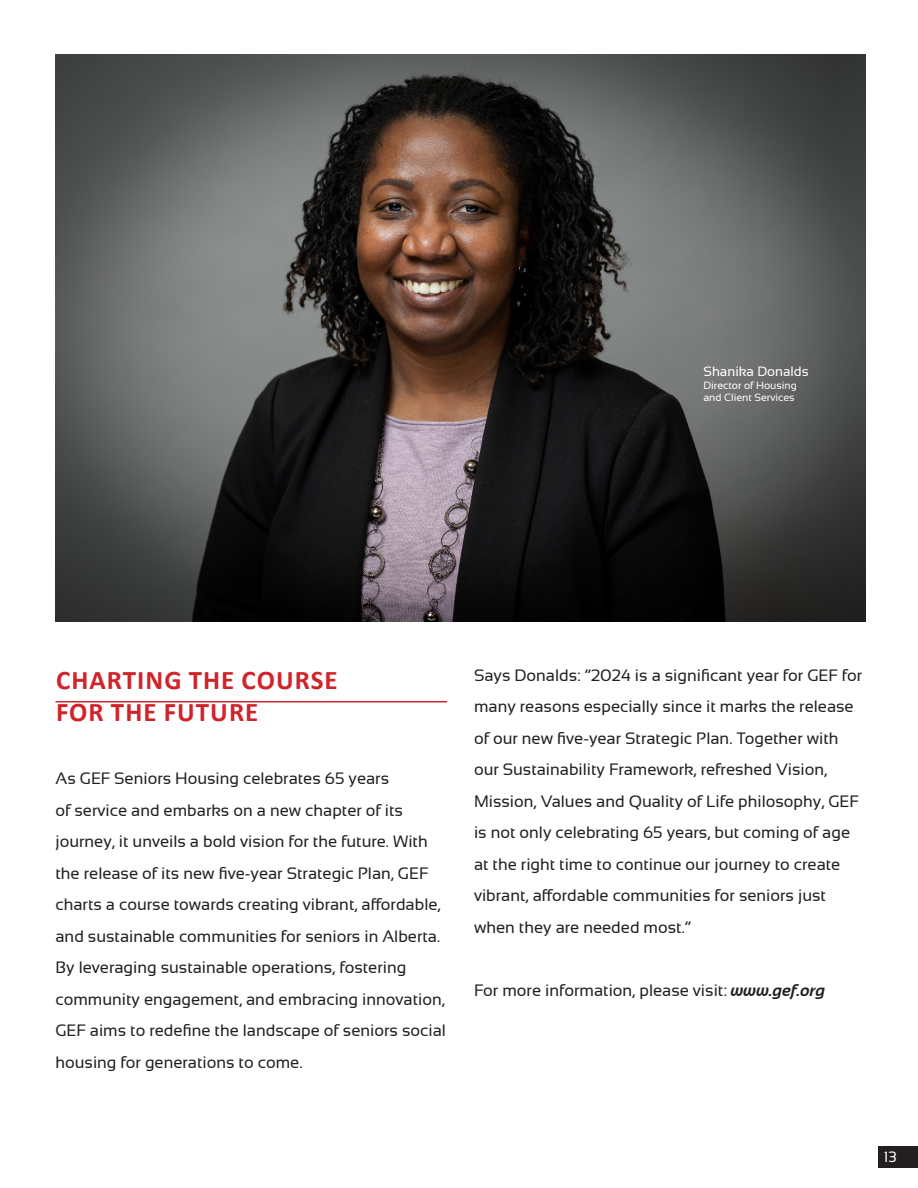
<style>
.page{position:relative;width:918px;height:1188px;background:#fff}
.page>*{position:absolute;margin:0;border:0;box-sizing:border-box;transform-origin:0 0}
.SUB-HEAD{font:700 27px/32.4px "Calibri";letter-spacing:.04em;color:#d1232a}
.BODY{font:16.5px/31.5px "Sansation";color:#231f20}
.t1{font:15px "Sansation";color:#fff}
.BODY-2{font:13.5px "Sansation";color:#fff}
.BODY-3{font:10.5px "Sansation";color:#fff}
.s1{font-weight:700;font-style:italic}
</style>
<div class="page">
<hr style="left:56px;top:701px;width:391px;height:1px;background:#d1232a">
<img style="left:56px;top:55px;width:810px;height:567px">
<div style="left:879px;top:1146px;width:39px;height:22px;background:#231f20"></div>
<p class="BODY-2" style="left:704px;top:364px;width:107px">Shanika Donalds</p>
<p class="BODY-3" style="left:704px;top:379px;width:95px">Director of Housing</p>
<p class="BODY-3" style="left:704px;top:392px;width:93px">and Client Services</p>
<p class="SUB-HEAD" style="left:56px;top:663px;width:283px">CHARTING THE COURSE<br>FOR THE FUTURE</p>
<p class="BODY" style="left:56px;top:763px;width:392px">As GEF Seniors Housing celebrates 65 years<br>of service and embarks on a new chapter of its journey, it unveils a bold vision for the future. With the release of its new five-year Strategic Plan, GEF charts a course towards creating vibrant, affordable, and sustainable communities for seniors in Alberta.<br>By leveraging sustainable operations, fostering community engagement, and embracing innovation, GEF aims to redefine the landscape of seniors social housing for generations to come.</p>
<p class="BODY" style="left:474px;top:659px;width:390px">Says Donalds: “2024 is a significant year for GEF for many reasons especially since it marks the release of our new five-year Strategic Plan. Together with our Sustainability Framework, refreshed Vision, Mission, Values and Quality of Life philosophy, GEF is not only celebrating 65 years, but coming of age at the right time to continue our journey to create vibrant, affordable communities for seniors just when they are needed most.”</p>
<p class="BODY" style="left:474px;top:974px;width:353px">For more information, please visit: <span class="s1">www.gef.org</span></p>
<p class="t1" style="left:884px;top:1149px;width:15px">13</p>
</div>
